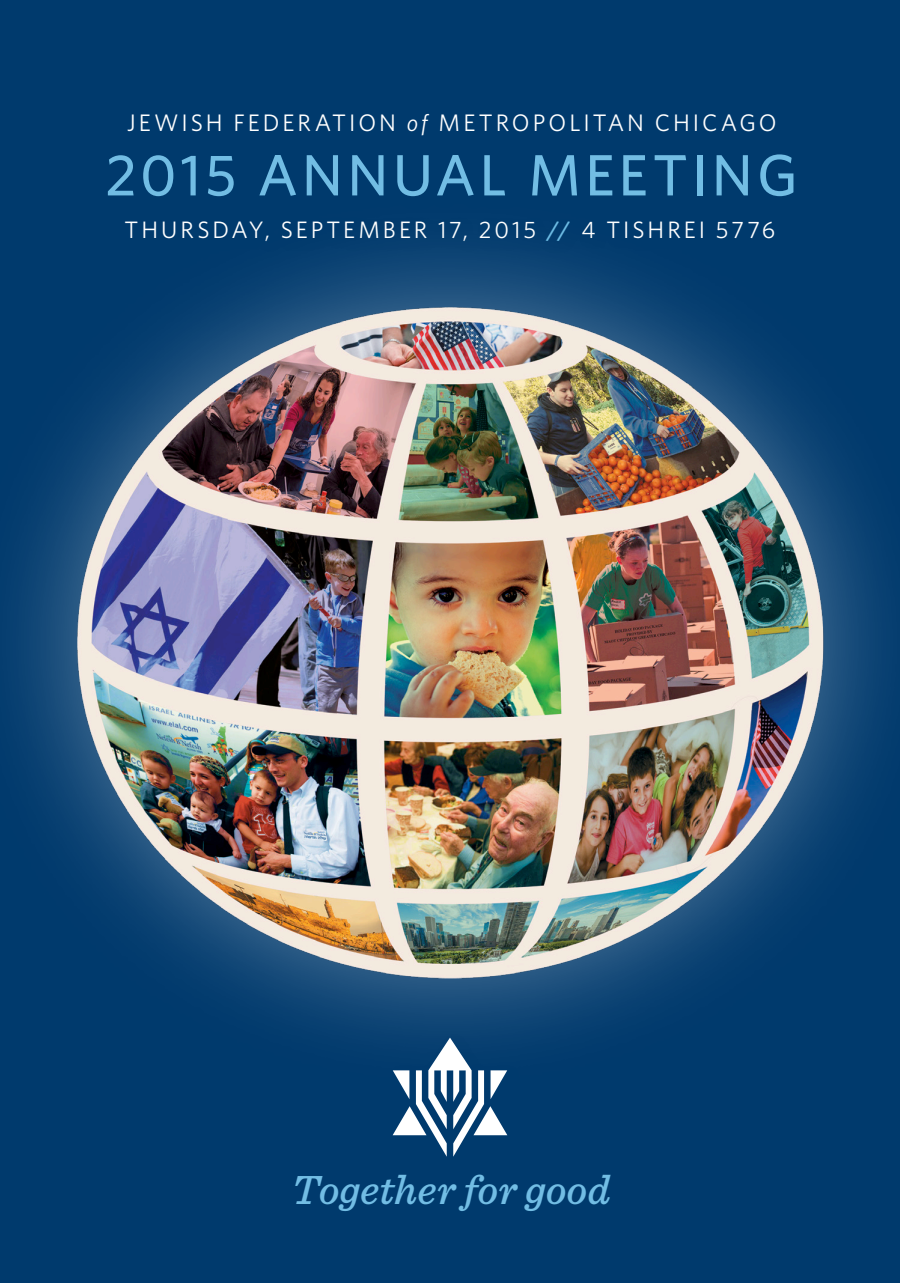
<style>
.page{position:relative;width:900px;height:1283px;background:#fff}
.page>*{position:absolute;margin:0;border:0;box-sizing:border-box;transform-origin:0 0}
.t1{font:500 58.25px "Whitney";letter-spacing:.07em;color:#72bde4}
.t2{font:italic 500 42.5px "Sentinel";letter-spacing:-.005em;color:#72bde4}
.t3{font:24px "Whitney";letter-spacing:.125em;color:#fff}
.t4{font:23.75px "Whitney";letter-spacing:.12em;color:#fff}
.s1{font-style:italic}
.s2{font-weight:500;color:#6cbbe3}
</style>
<div class="page">
<div style="left:0;top:0;width:900px;height:1282px;background:#003a6d"></div>
<div style="left:0;top:194px;width:900px;height:896px;background:#fff;opacity:.36"></div>
<img style="left:70px;top:300px;width:759px;height:694px">
<div style="left:103px;top:108px;width:705px;height:147px;background:#003a6d"></div>
<div style="left:291px;top:1033px;width:334px;height:192px;background:#003a6d"></div>
<svg style="left:393px;top:1037px;width:114px;height:119px"></svg>
<p class="t3" style="left:127px;top:108px;width:651px">JEWISH FEDERATION <span class="s1">of</span> METROPOLITAN CHICAGO</p>
<p class="t1" style="left:105px;top:140px;width:694px">2015 ANNUAL MEETING</p>
<p class="t4" style="left:125px;top:215px;width:652px">THURSDAY, SEPTEMBER 17, 2015 <span class="s2">//</span> 4 TISHREI 5776</p>
<p class="t2" style="left:292px;top:1157px;width:320px">Together for good</p>
</div>
